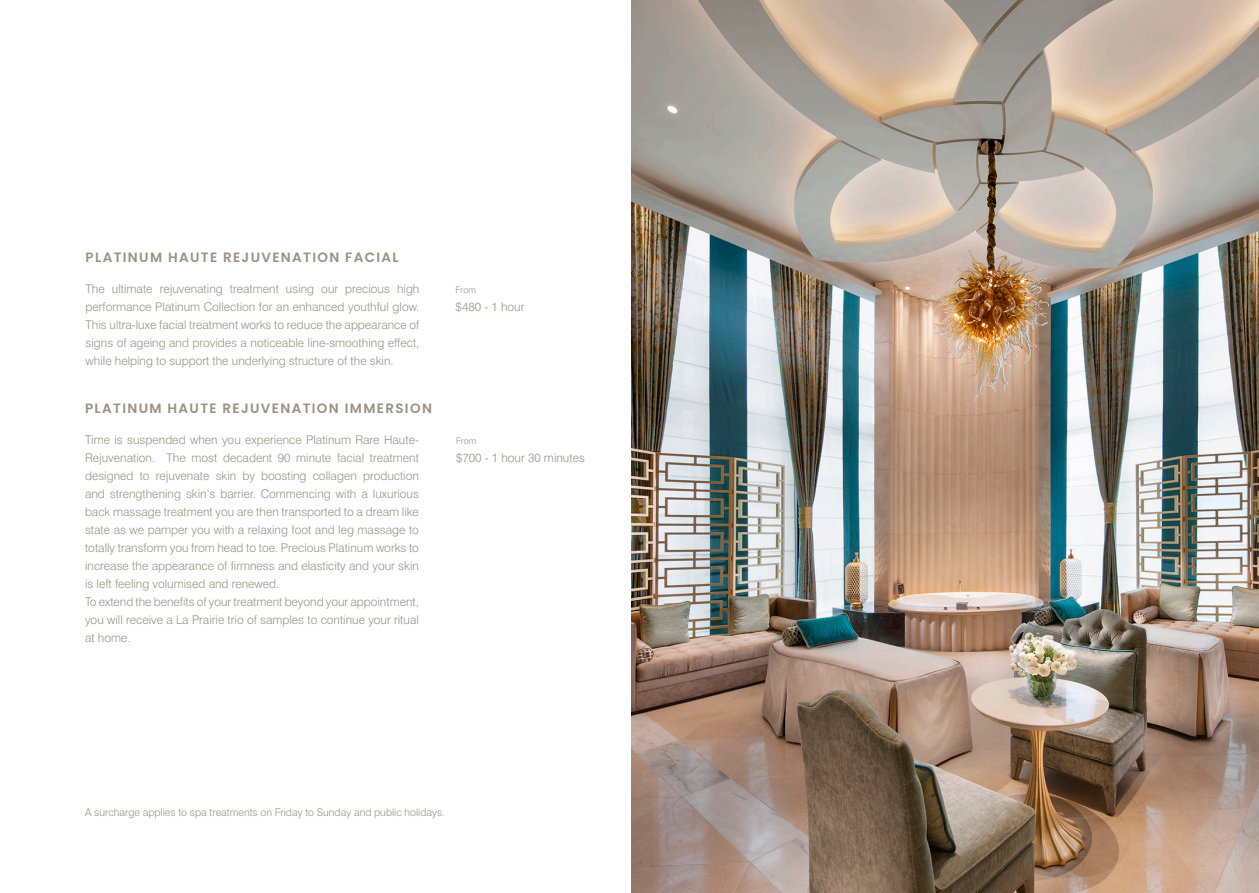
<style>
.page{position:relative;width:1259px;height:893px;background:#fff}
.page>*{position:absolute;margin:0;border:0;box-sizing:border-box;transform-origin:0 0}
.t1{font:600 13.5px "Poppins";letter-spacing:.1em;color:#9b9285}
.t2{font:300 12px/18px "Swiss 721 BT";color:#9b9285;text-align:justify}
.t3{font:300 10.5px "Swiss 721 BT";color:#9b9285}
.t4{font:300 9px "Swiss 721 BT";color:#9b9285}
</style>
<div class="page">
<img style="left:631px;top:0;width:628px;height:893px">
<p class="t1" style="left:86px;top:250px;width:315px">PLATINUM HAUTE REJUVENATION FACIAL</p>
<p class="t2" style="left:86px;top:280px;width:335px">The ultimate rejuvenating treatment using our precious high performance Platinum Collection for an enhanced youthful glow.<br>This ultra-luxe facial treatment works to reduce the appearance of signs of ageing and provides a noticeable line-smoothing effect, while helping to support the underlying structure of the skin.</p>
<p class="t4" style="left:455px;top:285px;width:22px">From</p>
<p class="t2" style="left:455px;top:298px;width:70px">$480 - 1 hour</p>
<p class="t1" style="left:85px;top:400px;width:348px">PLATINUM HAUTE REJUVENATION IMMERSION</p>
<p class="t2" style="left:85px;top:431px;width:335px">Time is suspended when you experience Platinum Rare Haute-Rejuvenation. The most decadent 90 minute facial treatment designed to rejuvenate skin by boosting collagen production and strengthening skin‘s barrier. Commencing with a luxurious back massage treatment you are then transported to a dream like state as we pamper you with a relaxing foot and leg massage to totally transform you from head to toe. Precious Platinum works to increase the appearance of firmness and elasticity and your skin is left feeling volumised and renewed.</p>
<p class="t2" style="left:85px;top:593px;width:335px">To extend the benefits of your treatment beyond your appointment, you will receive a La Prairie trio of samples to continue your ritual at home.</p>
<p class="t4" style="left:456px;top:435px;width:22px">From</p>
<p class="t2" style="left:456px;top:449px;width:130px">$700 - 1 hour 30 minutes</p>
<p class="t3" style="left:85px;top:805px;width:361px">A surcharge applies to spa treatments on Friday to Sunday and public holidays.</p>
</div>
